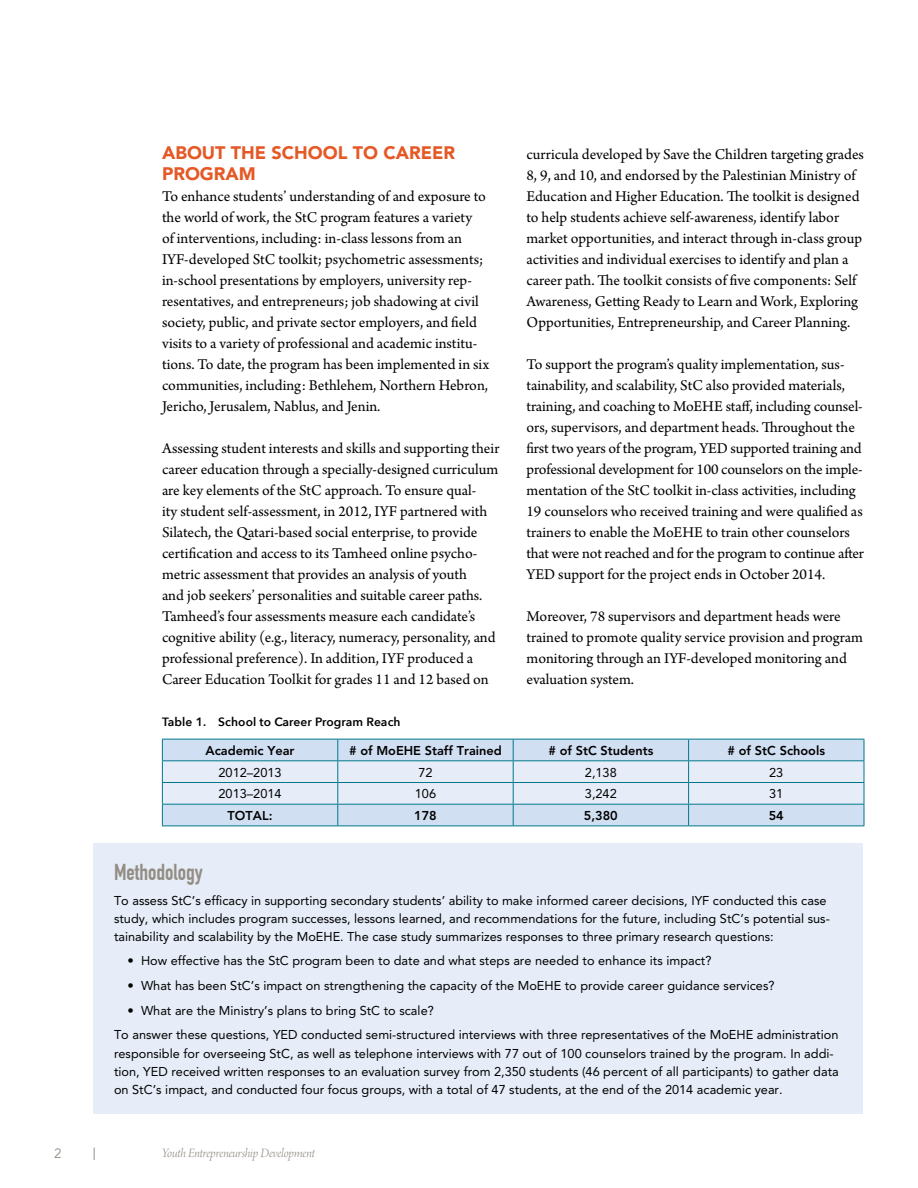
<style>
.page{position:relative;width:918px;height:1188px;background:#fff}
.page>*{position:absolute;margin:0;border:0;box-sizing:border-box;transform-origin:0 0}
.t1{font:700 22.5px "DIN Condensed";color:#938d84}
.t2{font:900 18px/21px "Avenir";color:#e45926}
.t3{font:15.75px/21px "Arno Pro";color:#000}
.t4{font:13.5px "Arno Pro Light Italic Display";letter-spacing:-.01em;color:#938d84}
.t5{font:13.5px "Avenir";color:#938d84}
.t6{font:12.75px/18px "Avenir";color:#000}
.t7{font:800 12.75px "Avenir";color:#000}
.t8{font:600 12px "Avenir Next";letter-spacing:.01em;color:#000}
</style>
<div class="page">
<svg style="left:94px;top:1148px;width:1px;height:12px"></svg>
<div style="left:94px;top:843px;width:769px;height:271px;background:#e6edf8"></div>
<hr style="left:162px;top:826px;width:176px;height:1px;background:#00788a">
<hr style="left:338px;top:826px;width:175px;height:1px;background:#00788a">
<hr style="left:513px;top:826px;width:176px;height:1px;background:#00788a">
<hr style="left:689px;top:826px;width:175px;height:1px;background:#00788a">
<svg style="left:162px;top:739px;width:703px;height:87px"></svg>
<p class="t2" style="left:162px;top:142px;width:295px">ABOUT THE SCHOOL TO CAREER<br>PROGRAM</p>
<p class="t3" style="left:162px;top:187px;width:328px">To enhance students’ understanding of and exposure to the world of work, the StC program features a variety<br>of interventions, including: in-class lessons from an IYF-developed StC toolkit; psychometric assessments; in-school presentations by employers, university rep&shy;resentatives, and entrepreneurs; job shadowing at civil society, public, and private sector employers, and field visits to a variety of professional and academic institu&shy;tions. To date, the program has been implemented in six communities, including: Bethlehem, Northern Hebron, Jericho, Jerusalem, Nablus, and Jenin.</p>
<p class="t3" style="left:162px;top:439px;width:339px">Assessing student interests and skills and supporting their career education through a specially-designed curriculum are key elements of the StC approach. To ensure qual-<br>ity student self-assessment, in 2012, IYF partnered with Silatech, the Qatari-based social enterprise, to provide certification and access to its Tamheed online psycho&shy;metric assessment that provides an analysis of youth<br>and job seekers’ personalities and suitable career paths.<br>Tamheed’s four assessments measure each candidate’s cognitive ability (e.g., literacy, numeracy, personality, and professional preference). In addition, IYF produced a Career Education Toolkit for grades 11 and 12 based on</p>
<p class="t3" style="left:526px;top:145px;width:339px">curricula developed by Save the Children targeting grades 8, 9, and 10, and endorsed by the Palestinian Ministry of Education and Higher Education. The toolkit is designed to help students achieve self-awareness, identify labor market opportunities, and interact through in-class group activities and individual exercises to identify and plan a career path. The toolkit consists of five components: Self Awareness, Getting Ready to Learn and Work, Exploring Opportunities, Entrepreneurship, and Career Planning.</p>
<p class="t3" style="left:526px;top:355px;width:339px">To support the program’s quality implementation, sus&shy;tainability, and scalability, StC also provided materials, training, and coaching to MoEHE staff, including counsel&shy;ors, supervisors, and department heads. Throughout the first two years of the program, YED supported training and professional development for 100 counselors on the imple&shy;mentation of the StC toolkit in-class activities, including 19 counselors who received training and were qualified as trainers to enable the MoEHE to train other counselors that were not reached and for the program to continue after YED support for the project ends in October 2014.</p>
<p class="t3" style="left:526px;top:607px;width:338px">Moreover, 78 supervisors and department heads were trained to promote quality service provision and program monitoring through an IYF-developed monitoring and evaluation system.</p>
<p class="t8" style="left:162px;top:712px;width:240px">Table 1. School to Career Program Reach</p>
<p class="t7" style="left:206px;top:743px;width:91px">Academic Year</p>
<p class="t7" style="left:349px;top:743px;width:154px"># of MoEHE Staff Trained</p>
<p class="t7" style="left:548px;top:743px;width:107px"># of StC Students</p>
<p class="t7" style="left:728px;top:743px;width:99px"># of StC Schools</p>
<p class="t6" style="left:219px;top:763px;width:65px">2012–2013</p>
<p class="t6" style="left:418px;top:763px;width:16px">72</p>
<p class="t6" style="left:585px;top:763px;width:33px">2,138</p>
<p class="t6" style="left:769px;top:763px;width:16px">23</p>
<p class="t6" style="left:219px;top:785px;width:65px">2013–2014</p>
<p class="t6" style="left:415px;top:785px;width:23px">106</p>
<p class="t6" style="left:585px;top:785px;width:33px">3,242</p>
<p class="t6" style="left:769px;top:785px;width:16px">31</p>
<p class="t7" style="left:228px;top:808px;width:46px">TOTAL:</p>
<p class="t7" style="left:414px;top:808px;width:24px">178</p>
<p class="t7" style="left:584px;top:808px;width:35px">5,380</p>
<p class="t7" style="left:769px;top:808px;width:17px">54</p>
<h1 class="t1" style="left:114px;top:859px;width:90px">Methodology</h1>
<p class="t6" style="left:114px;top:891px;width:718px">To assess StC’s efficacy in supporting secondary students’ ability to make informed career decisions, IYF conducted this case study, which includes program successes, lessons learned, and recommendations for the future, including StC’s potential sus&shy;tainability and scalability by the MoEHE. The case study summarizes responses to three primary research questions:</p>
<p class="t6" style="left:128px;top:952px;width:586px">• How effective has the StC program been to date and what steps are needed to enhance its impact?</p>
<p class="t6" style="left:128px;top:977px;width:649px">• What has been StC’s impact on strengthening the capacity of the MoEHE to provide career guidance services?</p>
<p class="t6" style="left:114px;top:998px;width:726px;line-height:24.8px;text-indent:14px">• What are the Ministry’s plans to bring StC to scale?<br>To answer these questions, YED conducted semi-structured interviews with three representatives of the MoEHE administration</p>
<p class="t6" style="left:114px;top:1044px;width:726px">responsible for overseeing StC, as well as telephone interviews with 77 out of 100 counselors trained by the program. In addi&shy;tion, YED received written responses to an evaluation survey from 2,350 students (46 percent of all participants) to gather data on StC’s impact, and conducted four focus groups, with a total of 47 students, at the end of the 2014 academic year.</p>
<p class="t5" style="left:54px;top:1145px;width:9px">2</p>
<p class="t4" style="left:162px;top:1145px;width:155px">Youth Entrepreneurship Development</p>
</div>
